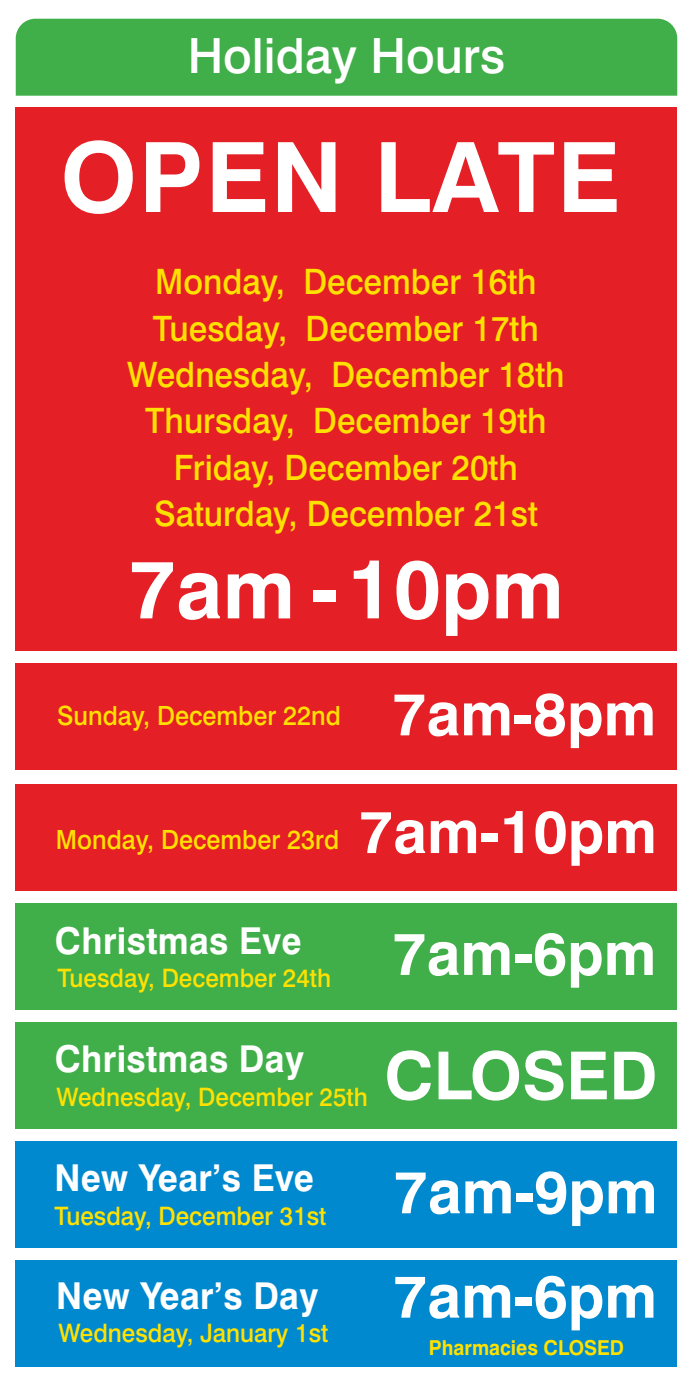
<style>
.page{position:relative;width:693px;height:1386px;background:#fff}
.page>*{position:absolute;margin:0;border:0;box-sizing:border-box;transform-origin:0 0}
.t1{font:700 97.04px "Swiss 721";letter-spacing:.02em;color:#fff}
.t2{font:700 82.69px "Swiss 721";color:#fff}
.t3{font:700 66.24px "Swiss 721";color:#fff}
.t4{font:700 60.02px "Swiss 721";color:#fff}
.t5{font:500 48.56px "Swiss 721";color:#fff}
.t6{font:700 37.1px "Swiss 721";letter-spacing:.01em;color:#fff;scale:.95 1}
.t7{font:500 35px "Swiss 721";color:#ffe101;scale:.95 1}
.t8{font:500 26.43px "Swiss 721";color:#ffe101;scale:.95 1}
.t9{font:500 25.46px "Swiss 721";color:#ffe101;scale:.95 1}
.t10{font:700 20.56px "Swiss 721";color:#ffe101;scale:.95 1}
</style>
<div class="page">
<div style="left:16px;top:19px;width:661px;height:77px;background:#40ae49"></div>
<div style="left:16px;top:107px;width:661px;height:544px;background:#e41f25"></div>
<div style="left:16px;top:903px;width:661px;height:107px;background:#40ae49"></div>
<div style="left:15px;top:1022px;width:662px;height:107px;background:#40ae49"></div>
<div style="left:16px;top:1141px;width:661px;height:107px;background:#0089cf"></div>
<div style="left:15px;top:1260px;width:661px;height:107px;background:#0089cf"></div>
<div style="left:16px;top:663px;width:661px;height:107px;background:#e41f25"></div>
<div style="left:15px;top:784px;width:662px;height:107px;background:#e41f25"></div>
<p class="t5" style="left:188px;top:27px;width:319px">Holiday Hours</p>
<p class="t1" style="left:60px;top:119px;width:561px">OPEN LATE</p>
<p class="t7" style="left:155px;top:260px;width:403px">Monday, December 16th</p>
<p class="t7" style="left:153px;top:307px;width:408px">Tuesday, December 17th</p>
<p class="t7" style="left:127px;top:353px;width:462px">Wednesday, December 18th</p>
<p class="t7" style="left:145px;top:400px;width:424px">Thursday, December 19th</p>
<p class="t7" style="left:174px;top:446px;width:364px">Friday, December 20th</p>
<p class="t7" style="left:154px;top:492px;width:406px">Saturday, December 21st</p>
<p class="t2" style="left:129px;top:539px;width:436px">7am - 10pm</p>
<p class="t8" style="left:57px;top:699px;width:300px">Sunday, December 22nd</p>
<p class="t4" style="left:393px;top:678px;width:265px">7am-8pm</p>
<p class="t8" style="left:56px;top:823px;width:300px">Monday, December 23rd</p>
<p class="t4" style="left:359px;top:795px;width:299px">7am-10pm</p>
<p class="t6" style="left:55px;top:918px;width:261px">Christmas Eve</p>
<p class="t9" style="left:57px;top:963px;width:290px">Tuesday, December 24th</p>
<p class="t4" style="left:393px;top:917px;width:265px">7am-6pm</p>
<p class="t6" style="left:55px;top:1036px;width:264px">Christmas Day</p>
<p class="t9" style="left:57px;top:1082px;width:329px">Wednesday, December 25th</p>
<p class="t3" style="left:384px;top:1036px;width:275px">CLOSED</p>
<p class="t6" style="left:54px;top:1155px;width:275px">New Year’s Eve</p>
<p class="t9" style="left:54px;top:1200px;width:288px">Tuesday, December 31st</p>
<p class="t6" style="left:56px;top:1274px;width:278px">New Year’s Day</p>
<p class="t9" style="left:58px;top:1318px;width:286px">Wednesday, January 1st</p>
<p class="t4" style="left:394px;top:1155px;width:265px">7am-9pm</p>
<p class="t4" style="left:393px;top:1260px;width:265px">7am-6pm</p>
<p class="t10" style="left:429px;top:1335px;width:207px">Pharmacies CLOSED</p>
</div>
